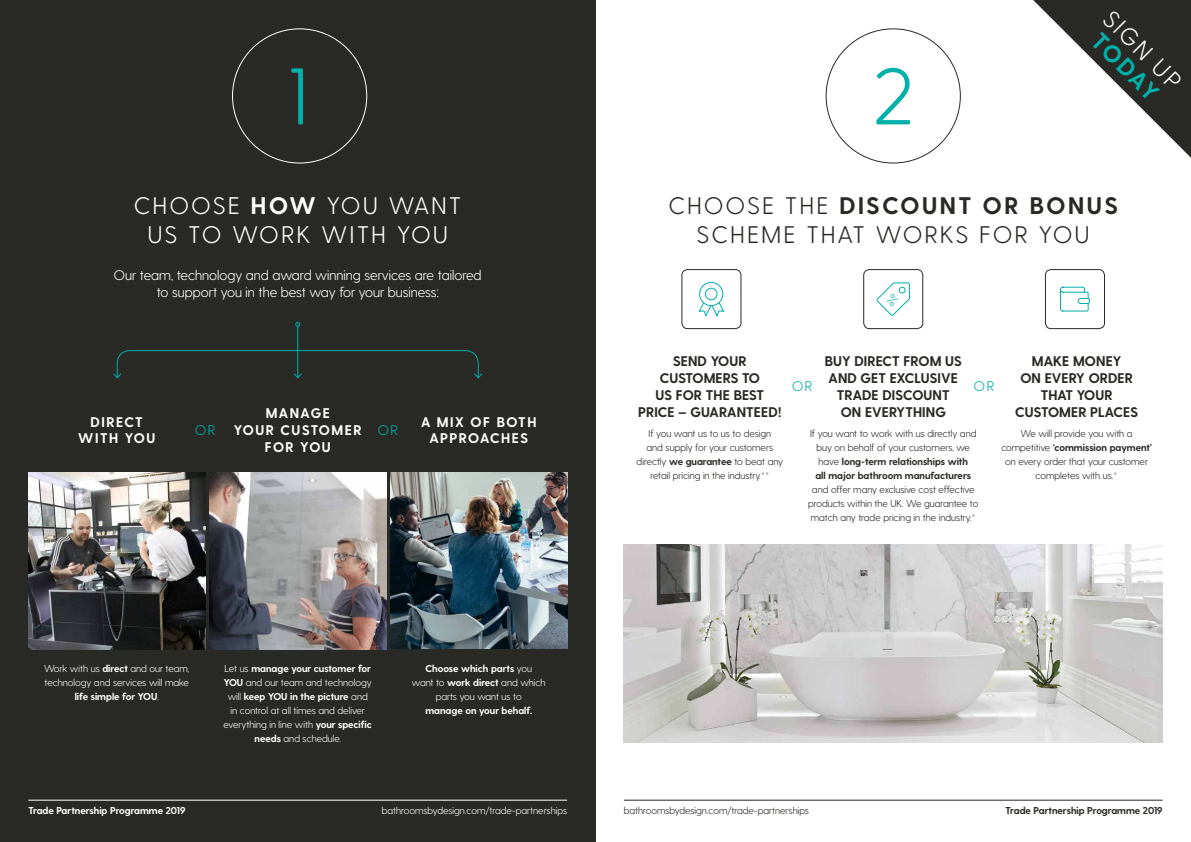
<style>
.page{position:relative;width:1191px;height:842px;background:#fff}
.page>*{position:absolute;margin:0;border:0;box-sizing:border-box;transform-origin:0 0}
.t1{font:300 80px "Greycliff CF";color:#00b1aa}
.t2{font:300 24px/28.8px "Greycliff CF";letter-spacing:.11em;color:#292926;text-align:center}
.t3{font:300 24px/28.8px "Greycliff CF";letter-spacing:.11em;color:#fff;text-align:center}
.t4{font:700 24px "Greycliff CF";color:#00b1aa}
.t5{font:700 14px/16.8px "Greycliff CF";letter-spacing:.01em;color:#292926;text-align:center}
.t6{font:300 14px/16.8px "Greycliff CF";color:#fff;text-align:center}
.t7{font:700 14px/16.8px "Greycliff CF";letter-spacing:.11em;color:#fff;text-align:center}
.t8{font:300 14px "Greycliff CF";letter-spacing:.11em;color:#00b1aa}
.t9{font:300 10px/14px "Greycliff CF";color:#292926;text-align:center}
.t10{font:300 10px/14px "Greycliff CF";color:#fff;text-align:center}
.t11{font:700 10px "Greycliff CF";color:#fff}
.t12{font:700 10px "Greycliff CF";color:#292926}
.s1{font-weight:700}
</style>
<div class="page">
<div style="left:0;top:0;width:595px;height:842px;background:#292926"></div>
<img style="left:28px;top:472px;width:177px;height:177px">
<img style="left:209px;top:472px;width:177px;height:177px">
<img style="left:390px;top:472px;width:177px;height:177px">
<hr style="left:297px;top:326px;width:1px;height:52px;background:#00b1aa">
<svg style="left:295px;top:322px;width:5px;height:5px"></svg>
<svg style="left:113px;top:350px;width:370px;height:29px"></svg>
<hr style="left:28px;top:800px;width:539px;height:1px;background:#fff">
<hr style="left:624px;top:800px;width:538px;height:1px;background:#292926">
<img style="left:624px;top:545px;width:538px;height:197px">
<svg style="left:699px;top:281px;width:25px;height:36px"></svg>
<div style="left:681px;top:269px;width:60px;height:60px;border:1px solid #292926;border-radius:6px"></div>
<svg style="left:1060px;top:286px;width:30px;height:26px"></svg>
<div style="left:1045px;top:269px;width:59px;height:60px;border:1px solid #292926;border-radius:6px"></div>
<div style="left:863px;top:269px;width:60px;height:60px;border:1px solid #292926;border-radius:6px"></div>
<svg style="left:1033px;top:0;width:158px;height:158px"></svg>
<svg style="left:876px;top:282px;width:34px;height:34px"></svg>
<h1 class="t1" style="left:288px;top:49px;width:20px">1</h1>
<h1 class="t1" style="left:873px;top:49px;width:42px">2</h1>
<h2 class="t3" style="left:1117px;top:4px;width:100px;rotate:45deg">SIGN UP</h2>
<h2 class="t4" style="left:1106px;top:27px;width:85px;rotate:45deg">TODAY</h2>
<h2 class="t3" style="left:134px;top:191px;width:328px">CHOOSE <span class="s1">HOW</span> YOU WANT<br>US TO WORK WITH YOU</h2>
<h3 class="t6" style="left:114px;top:267px;width:369px">Our team, technology and award winning services are tailored to support you in the best way for your business:</h3>
<h3 class="t7" style="left:234px;top:405px;width:129px">MANAGE<br>YOUR CUSTOMER<br>FOR YOU</h3>
<h3 class="t7" style="left:421px;top:414px;width:117px">A MIX OF BOTH<br>APPROACHES</h3>
<h3 class="t7" style="left:78px;top:414px;width:79px">DIRECT<br>WITH YOU</h3>
<h3 class="t8" style="left:195px;top:422px;width:22px">OR</h3>
<h3 class="t8" style="left:378px;top:422px;width:22px">OR</h3>
<p class="t10" style="left:44px;top:662px;width:147px">Work with us <span class="s1">direct</span> and our team, technology and services will make <span class="s1">life simple for YOU</span>.</p>
<p class="t10" style="left:224px;top:662px;width:150px">Let us <span class="s1">manage your customer for<br>YOU</span> and our team and technology will <span class="s1">keep YOU in the picture</span> and in control at all times and deliver everything in line with <span class="s1">your specific needs</span> and schedule.</p>
<p class="t10" style="left:412px;top:662px;width:135px"><span class="s1">Choose which parts</span> you<br>want to <span class="s1">work direct</span> and which parts you want us to</p>
<p class="t11" style="left:425px;top:705px;width:108px">manage on your behalf.</p>
<h2 class="t2" style="left:668px;top:191px;width:450px">CHOOSE THE <span class="s1">DISCOUNT OR BONUS<br></span>SCHEME THAT WORKS FOR YOU</h2>
<h3 class="t5" style="left:638px;top:353px;width:145px">SEND YOUR<br>CUSTOMERS TO<br>US FOR THE BEST<br>PRICE – GUARANTEED!</h3>
<h3 class="t5" style="left:824px;top:353px;width:139px">BUY DIRECT FROM US<br>AND GET EXCLUSIVE<br>TRADE DISCOUNT<br>ON EVERYTHING</h3>
<h3 class="t5" style="left:1015px;top:353px;width:124px">MAKE MONEY<br>ON EVERY ORDER<br>THAT YOUR<br>CUSTOMER PLACES</h3>
<h3 class="t8" style="left:792px;top:378px;width:22px">OR</h3>
<h3 class="t8" style="left:974px;top:378px;width:22px">OR</h3>
<p class="t9" style="left:636px;top:426px;width:148px">If you want us to us to design<br>and supply for your customers directly <span class="s1">we guarantee</span> to beat any retail pricing in the industry.**</p>
<p class="t9" style="left:810px;top:426px;width:168px">If you want to work with us directly and buy on behalf of your customers, we have <span class="s1">long-term relationships with<br>all major bathroom manufacturers</span></p>
<p class="t9" style="left:808px;top:482px;width:172px">and offer many exclusive cost effective products within the UK. We guarantee to match any trade pricing in the industry.*</p>
<p class="t9" style="left:1001px;top:426px;width:152px">We will provide you with a competitive <span class="s1">‘commission payment’ </span>on every order that your customer completes with us.*</p>
<p class="t11" style="left:28px;top:804px;width:159px">Trade Partnership Programme 2019</p>
<p class="t10" style="left:382px;top:803px;width:187px">bathroomsbydesign.com/trade-partnerships</p>
<p class="t9" style="left:624px;top:803px;width:187px">bathroomsbydesign.com/trade-partnerships</p>
<p class="t12" style="left:1005px;top:804px;width:159px">Trade Partnership Programme 2019</p>
</div>
